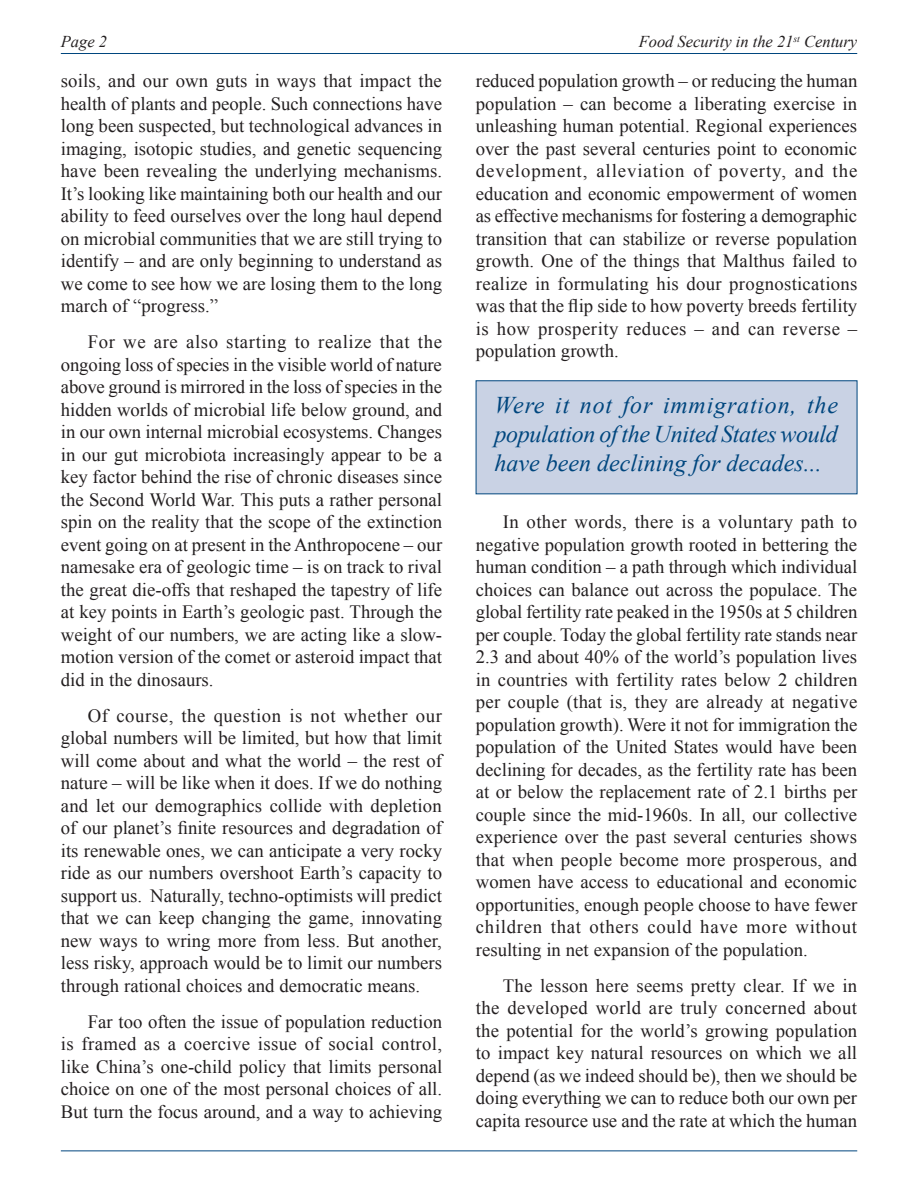
<style>
.page{position:relative;width:918px;height:1188px;background:#fff}
.page>*{position:absolute;margin:0;border:0;box-sizing:border-box;transform-origin:0 0}
.t1{font:italic 24px/28.8px "Times New Roman";color:#00467e;text-align:justify}
.Body_Text{font:18.75px/22.5px "Times New Roman";color:#231f20;text-align:justify}
.t2{font:italic 16.5px "Times New Roman";color:#231f20}
</style>
<div class="page">
<hr style="left:61px;top:53px;width:796px;height:1px;background:#00467e">
<hr style="left:61px;top:1150px;width:796px;height:1px;background:#00467e">
<div style="left:476px;top:381px;width:381px;height:113px;background:#c9d2e4"></div>
<p class="t2" style="left:61px;top:31px;width:48px">Page 2</p>
<p class="t2" style="left:639px;top:31px;width:220px">Food Security in the 21<sup>st</sup> Century</p>
<p class="Body_Text" style="left:61px;top:69px;width:383px">soils, and our own guts in ways that impact the health of plants and people. Such connections have long been suspected, but technological advances in imaging, isotopic studies, and genetic sequencing have been revealing the underlying mechanisms.<br>It’s looking like maintaining both our health and our ability to feed ourselves over the long haul depend on microbial communities that we are still trying to identify – and are only beginning to understand as we come to see how we are losing them to the long march of “progress.”</p>
<p class="Body_Text" style="left:61px;top:330px;width:383px;text-indent:27px">For we are also starting to realize that the ongoing loss of species in the visible world of nature above ground is mirrored in the loss of species in the hidden worlds of microbial life below ground, and in our own internal microbial ecosystems. Changes in our gut microbiota increasingly appear to be a key factor behind the rise of chronic diseases since the Second World War. This puts a rather personal spin on the reality that the scope of the extinction event going on at present in the Anthropocene – our namesake era of geologic time – is on track to rival the great die-offs that reshaped the tapestry of life at key points in Earth’s geologic past. Through the weight of our numbers, we are acting like a slow&shy;motion version of the comet or asteroid impact that did in the dinosaurs.</p>
<p class="Body_Text" style="left:61px;top:704px;width:383px;text-indent:27px">Of course, the question is not whether our global numbers will be limited, but how that limit will come about and what the world – the rest of nature – will be like when it does. If we do nothing and let our demographics collide with depletion of our planet’s finite resources and degradation of its renewable ones, we can anticipate a very rocky ride as our numbers overshoot Earth’s capacity to support us. Naturally, techno-optimists will predict that we can keep changing the game, innovating new ways to wring more from less. But another, less risky, approach would be to limit our numbers through rational choices and democratic means.</p>
<p class="Body_Text" style="left:61px;top:1010px;width:383px;text-indent:27px">Far too often the issue of population reduction is framed as a coercive issue of social control, like China’s one-child policy that limits personal choice on one of the most personal choices of all.<br>But turn the focus around, and a way to achieving</p>
<p class="Body_Text" style="left:476px;top:69px;width:383px">reduced population growth – or reducing the human population – can become a liberating exercise in unleashing human potential. Regional experiences over the past several centuries point to economic development, alleviation of poverty, and the education and economic empowerment of women as effective mechanisms for fostering a demographic transition that can stabilize or reverse population growth. One of the things that Malthus failed to realize in formulating his dour prognostications was that the flip side to how poverty breeds fertility is how prosperity reduces – and can reverse – population growth.</p>
<p class="t1" style="left:495px;top:390px;width:345px">Were it not for immigration, the population of the United States would have been declining for decades...</p>
<p class="Body_Text" style="left:476px;top:510px;width:383px;text-indent:27px">In other words, there is a voluntary path to negative population growth rooted in bettering the human condition – a path through which individual choices can balance out across the populace. The global fertility rate peaked in the 1950s at 5 children per couple. Today the global fertility rate stands near 2.3 and about 40% of the world’s population lives in countries with fertility rates below 2 children per couple (that is, they are already at negative population growth). Were it not for immigration the population of the United States would have been declining for decades, as the fertility rate has been at or below the replacement rate of 2.1 births per couple since the mid-1960s. In all, our collective experience over the past several centuries shows that when people become more prosperous, and women have access to educational and economic opportunities, enough people choose to have fewer children that others could have more without resulting in net expansion of the population.</p>
<p class="Body_Text" style="left:476px;top:974px;width:383px;text-indent:27px">The lesson here seems pretty clear. If we in the developed world are truly concerned about the potential for the world’s growing population to impact key natural resources on which we all depend (as we indeed should be), then we should be doing everything we can to reduce both our own per capita resource use and the rate at which the human</p>
</div>
